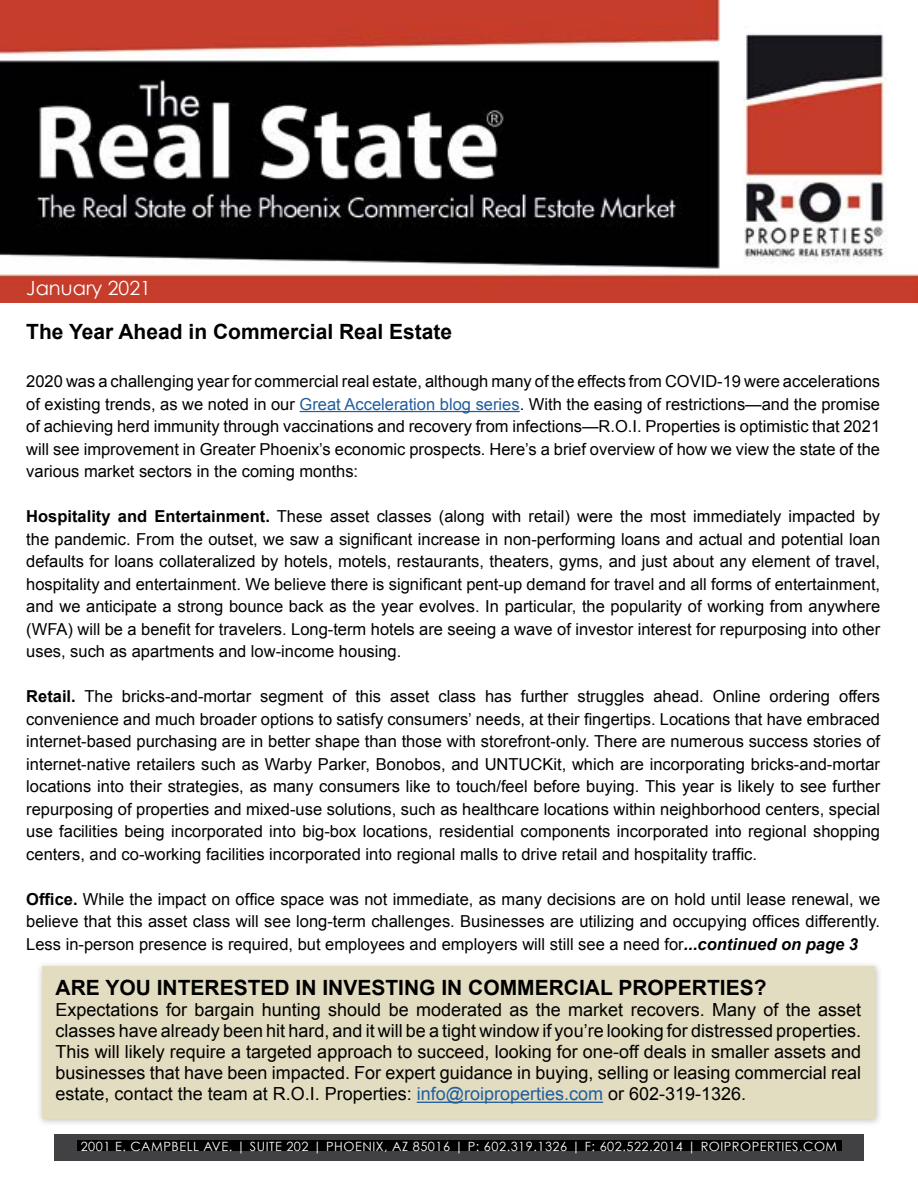
<style>
.page{position:relative;width:918px;height:1188px;background:#fff}
.page>*{position:absolute;margin:0;border:0;box-sizing:border-box;transform-origin:0 0}
.t1{font:700 21px "Arial";color:#000}
.t2{font:19.5px "Century Gothic";color:#fff}
.t3{font:18px/21px "Arial";color:#000;text-align:justify}
.t4{font:16.5px/22.5px "Arial";color:#000;text-align:justify}
.t5{font:12.75px "Century Gothic";letter-spacing:.04em;color:#fff}
.s1{color:#215e9e}
.s2{font-weight:700}
.s3{font-weight:700;font-style:italic}
</style>
<div class="page">
<img style="left:0;top:0;width:918px;height:302px">
<div style="left:54px;top:1134px;width:810px;height:27px;background:#414042"></div>
<div style="left:77px;top:1141px;width:764px;height:10px;background:#000"></div>
<div style="left:36px;top:961px;width:846px;height:166px;background:#000;opacity:.25"></div>
<div style="left:42px;top:967px;width:833px;height:152px;background:#e2dcc0"></div>
<hr style="left:417px;top:1102px;width:186px;height:1px;background:#215e9e">
<hr style="left:300px;top:411px;width:220px;height:1px;background:#215e9e">
<p class="t2" style="left:26px;top:276px;width:126px">January 2021</p>
<p class="t1" style="left:26px;top:318px;width:427px">The Year Ahead in Commercial Real Estate</p>
<p class="t4" style="left:26px;top:370px;width:855px">2020 was a challenging year for commercial real estate, although many of the effects from COVID-19 were accelerations of existing trends, as we noted in our <span class="s1">Great Acceleration blog series</span>. With the easing of restrictions—and the promise of achieving herd immunity through vaccinations and recovery from infections—R.O.I. Properties is optimistic that 2021 will see improvement in Greater Phoenix’s economic prospects. Here’s a brief overview of how we view the state of the various market sectors in the coming months:</p>
<p class="t4" style="left:26px;top:505px;width:855px"><span class="s2">Hospitality and Entertainment.</span> These asset classes (along with retail) were the most immediately impacted by the pandemic. From the outset, we saw a significant increase in non-performing loans and actual and potential loan defaults for loans collateralized by hotels, motels, restaurants, theaters, gyms, and just about any element of travel, hospitality and entertainment. We believe there is significant pent-up demand for travel and all forms of entertainment, and we anticipate a strong bounce back as the year evolves. In particular, the popularity of working from anywhere (WFA) will be a benefit for travelers. Long-term hotels are seeing a wave of investor interest for repurposing into other uses, such as apartments and low-income housing.</p>
<p class="t4" style="left:26px;top:685px;width:855px"><span class="s2">Retail.</span> The bricks-and-mortar segment of this asset class has further struggles ahead. Online ordering offers convenience and much broader options to satisfy consumers’ needs, at their fingertips. Locations that have embraced internet-based purchasing are in better shape than those with storefront-only. There are numerous success stories of internet-native retailers such as Warby Parker, Bonobos, and UNTUCKit, which are incorporating bricks-and-mortar locations into their strategies, as many consumers like to touch/feel before buying. This year is likely to see further repurposing of properties and mixed-use solutions, such as healthcare locations within neighborhood centers, special use facilities being incorporated into big-box locations, residential components incorporated into regional shopping centers, and co-working facilities incorporated into regional malls to drive retail and hospitality traffic.</p>
<p class="t4" style="left:26px;top:888px;width:855px"><span class="s2">Office.</span> While the impact on office space was not immediate, as many decisions are on hold until lease renewal, we believe that this asset class will see long-term challenges. Businesses are utilizing and occupying offices differently.<br>Less in-person presence is required, but employees and employers will still see a need for<span class="s3">...continued on page 3</span></p>
<p class="t1" style="left:56px;top:974px;width:712px">ARE YOU INTERESTED IN INVESTING IN COMMERCIAL PROPERTIES?</p>
<p class="t3" style="left:56px;top:1000px;width:807px">Expectations for bargain hunting should be moderated as the market recovers. Many of the asset classes have already been hit hard, and it will be a tight window if you’re looking for distressed properties.<br>This will likely require a targeted approach to succeed, looking for one-off deals in smaller assets and businesses that have been impacted. For expert guidance in buying, selling or leasing commercial real estate, contact the team at R.O.I. Properties: <span class="s1">info@roiproperties.com</span> or 602-319-1326.</p>
<p class="t5" style="left:81px;top:1138px;width:758px">2001 E. CAMPBELL AVE. | SUITE 202 | PHOENIX, AZ 85016 | P: 602.319.1326 | F: 602.522.2014 | ROIPROPERTIES.COM</p>
</div>
